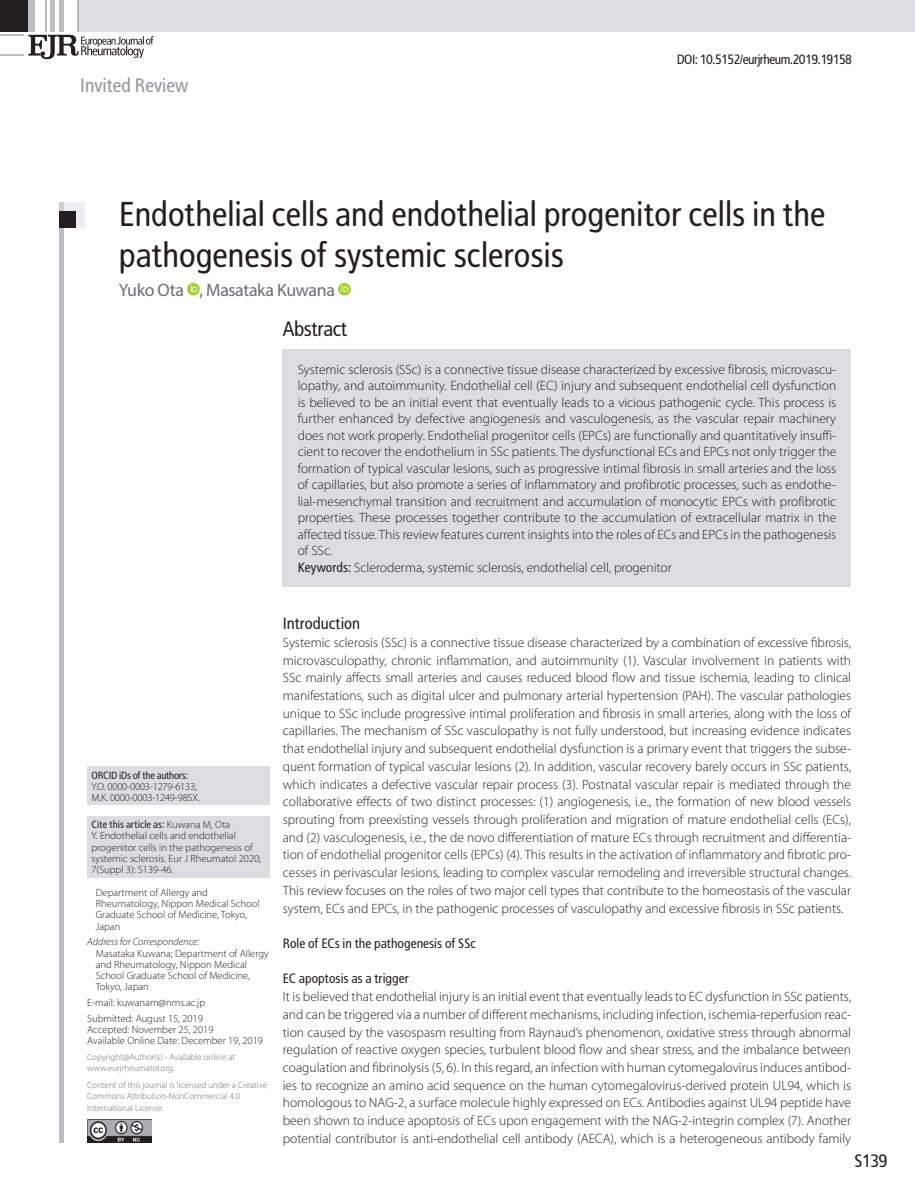
<style>
.page{position:relative;width:915px;height:1191px;background:#fff}
.page>*{position:absolute;margin:0;border:0;box-sizing:border-box;transform-origin:0 0}
.t1{font:34.5px/41.4px "Rotokas";color:#231f20}
.t2{font:21px "Rotokas";letter-spacing:-.02em;color:#231f20}
.t3{font:19.5px "Rotokas";color:#939598}
.t4{font:18px "Myriad Pro";letter-spacing:-.02em;color:#6c6d70}
.t5{font:18px "Rotokas";color:#231f20}
.t6{font:16.5px "Rotokas";color:#231f20}
.t7{font:300 13.5px/17.7px "Myriad Pro";color:#231f20;text-align:justify}
.t8{font:13.5px "Rotokas";color:#231f20}
.t9{font:13.5px "Rotokas";letter-spacing:-.04em;color:#231f20}
.t10{font:300 10.5px/11.2px "Myriad Pro";color:#231f20}
.t11{font:300 10.5px/11.2px "Myriad Pro";letter-spacing:-.02em;color:#231f20}
.t12{font:italic 300 10.5px "Myriad Pro";color:#231f20}
.t13{font:10.5px "Rotokas";letter-spacing:-.02em;color:#231f20}
.t14{font:300 9px/11.2px "Myriad Pro";color:#6c6d70}
.s1{font-family:"Rotokas";font-weight:400}
</style>
<div class="page">
<div style="left:78px;top:0;width:836px;height:31px;background:#dcdddf"></div>
<hr style="left:78px;top:0;width:1px;height:31px;background:#bdbec1">
<div style="left:0;top:0;width:31px;height:31px;background:#231f20"></div>
<div style="left:28px;top:0;width:7px;height:31px;background:#bdbec1"></div>
<hr style="left:45px;top:0;width:2px;height:31px;background:#bdbec1">
<div style="left:50px;top:0;width:5px;height:31px;background:#bdbec1"></div>
<div style="left:59px;top:0;width:5px;height:31px;background:#bdbec1"></div>
<svg style="left:0;top:35px;width:154px;height:24px"></svg>
<svg style="left:187px;top:283px;width:13px;height:12px"></svg>
<svg style="left:190px;top:285px;width:7px;height:7px"></svg>
<svg style="left:338px;top:283px;width:13px;height:12px"></svg>
<svg style="left:341px;top:285px;width:7px;height:7px"></svg>
<div style="left:59px;top:202px;width:5px;height:940px;background:#bdbec1"></div>
<svg style="left:59px;top:202px;width:26px;height:26px"></svg>
<div style="left:59px;top:211px;width:17px;height:17px;background:#231f20"></div>
<div style="left:283px;top:349px;width:567px;height:238px;background:#dcdddf"></div>
<div style="left:87px;top:816px;width:182px;height:61px;background:#dcdddf"></div>
<div style="left:87px;top:766px;width:182px;height:39px;background:#dcdddf"></div>
<img style="left:87px;top:1119px;width:65px;height:23px">
<p class="t3" style="left:80px;top:73px;width:109px">Invited Review</p>
<p class="t9" style="left:676px;top:51px;width:177px">DOI: 10.5152/eurjrheum.2019.19158</p>
<p class="t1" style="left:119px;top:192px;width:707px">Endothelial cells and endothelial progenitor cells in the pathogenesis of systemic sclerosis</p>
<p class="t4" style="left:119px;top:278px;width:217px">Yuko Ota , Masataka Kuwana</p>
<p class="t2" style="left:283px;top:316px;width:66px">Abstract</p>
<p class="t7" style="left:297px;top:361px;width:540px;line-height:16.5px">Systemic sclerosis (SSc) is a connective tissue disease characterized by excessive fibrosis, microvascu&shy;lopathy, and autoimmunity. Endothelial cell (EC) injury and subsequent endothelial cell dysfunction is believed to be an initial event that eventually leads to a vicious pathogenic cycle. This process is further enhanced by defective angiogenesis and vasculogenesis, as the vascular repair machinery does not work properly. Endothelial progenitor cells (EPCs) are functionally and quantitatively insuffi&shy;cient to recover the endothelium in SSc patients. The dysfunctional ECs and EPCs not only trigger the formation of typical vascular lesions, such as progressive intimal fibrosis in small arteries and the loss of capillaries, but also promote a series of inflammatory and profibrotic processes, such as endothe&shy;lial-mesenchymal transition and recruitment and accumulation of monocytic EPCs with profibrotic properties. These processes together contribute to the accumulation of extracellular matrix in the affected tissue. This review features current insights into the roles of ECs and EPCs in the pathogenesis of SSc.</p>
<p class="t7" style="left:297px;top:558px;width:375px"><span class="s1">Keywords:</span> Scleroderma, systemic sclerosis, endothelial cell, progenitor</p>
<p class="t13" style="left:91px;top:768px;width:98px">ORCID iDs of the authors:</p>
<p class="t11" style="left:91px;top:780px;width:110px">Y.O. 0000-0003-1279-6133;<br>M.K. 0000-0003-1249-985X.</p>
<p class="t10" style="left:91px;top:819px;width:171px"><span class="s1">Cite this article as:</span> Kuwana M, Ota<br>Y. Endothelial cells and endothelial progenitor cells in the pathogenesis of systemic sclerosis. Eur J Rheumatol 2020; 7(Suppl 3): S139-46.</p>
<p class="t10" style="left:96px;top:886px;width:165px">Department of Allergy and<br>Rheumatology, Nippon Medical School<br>Graduate School of Medicine, Tokyo,<br>Japan</p>
<p class="t12" style="left:87px;top:935px;width:114px">Address for Correspondence:</p>
<p class="t10" style="left:96px;top:947px;width:174px">Masataka Kuwana; Department of Allergy and Rheumatology, Nippon Medical<br>School Graduate School of Medicine,<br>Tokyo, Japan</p>
<p class="t10" style="left:87px;top:997px;width:119px">E-mail: kuwanam@nms.ac.jp</p>
<p class="t10" style="left:87px;top:1012px;width:117px">Submitted: August 15, 2019</p>
<p class="t10" style="left:87px;top:1024px;width:128px">Accepted: November 25, 2019</p>
<p class="t10" style="left:87px;top:1035px;width:177px">Available Online Date: December 19, 2019</p>
<p class="t14" style="left:87px;top:1051px;width:149px">Copyright@Author(s) - Available online at</p>
<p class="t14" style="left:87px;top:1062px;width:89px">www.eurjrheumatol.org.</p>
<p class="t14" style="left:87px;top:1079px;width:181px">Content of this journal is licensed under a Creative<br>Commons Attribution-NonCommercial 4.0<br>International License.</p>
<p class="t6" style="left:283px;top:613px;width:79px">Introduction</p>
<p class="t7" style="left:283px;top:633px;width:569px">Systemic sclerosis (SSc) is a connective tissue disease characterized by a combination of excessive fibrosis, microvasculopathy, chronic inflammation, and autoimmunity (1). Vascular involvement in patients with SSc mainly affects small arteries and causes reduced blood flow and tissue ischemia, leading to clinical manifestations, such as digital ulcer and pulmonary arterial hypertension (PAH). The vascular pathologies unique to SSc include progressive intimal proliferation and fibrosis in small arteries, along with the loss of capillaries. The mechanism of SSc vasculopathy is not fully understood, but increasing evidence indicates that endothelial injury and subsequent endothelial dysfunction is a primary event that triggers the subse&shy;quent formation of typical vascular lesions (2). In addition, vascular recovery barely occurs in SSc patients, which indicates a defective vascular repair process (3). Postnatal vascular repair is mediated through the collaborative effects of two distinct processes: (1) angiogenesis, i.e., the formation of new blood vessels sprouting from preexisting vessels through proliferation and migration of mature endothelial cells (ECs), and (2) vasculogenesis, i.e., the de novo differentiation of mature ECs through recruitment and differentia&shy;tion of endothelial progenitor cells (EPCs) (4). This results in the activation of inflammatory and fibrotic pro&shy;cesses in perivascular lesions, leading to complex vascular remodeling and irreversible structural changes.<br>This review focuses on the roles of two major cell types that contribute to the homeostasis of the vascular system, ECs and EPCs, in the pathogenic processes of vasculopathy and excessive fibrosis in SSc patients.</p>
<p class="t8" style="left:283px;top:935px;width:194px">Role of ECs in the pathogenesis of SSc</p>
<p class="t8" style="left:283px;top:970px;width:127px">EC apoptosis as a trigger</p>
<p class="t7" style="left:283px;top:987px;width:569px">It is believed that endothelial injury is an initial event that eventually leads to EC dysfunction in SSc patients, and can be triggered via a number of different mechanisms, including infection, ischemia-reperfusion reac&shy;tion caused by the vasospasm resulting from Raynaud’s phenomenon, oxidative stress through abnormal regulation of reactive oxygen species, turbulent blood flow and shear stress, and the imbalance between coagulation and fibrinolysis (5, 6). In this regard, an infection with human cytomegalovirus induces antibod&shy;ies to recognize an amino acid sequence on the human cytomegalovirus-derived protein UL94, which is homologous to NAG-2, a surface molecule highly expressed on ECs. Antibodies against UL94 peptide have been shown to induce apoptosis of ECs upon engagement with the NAG-2-integrin complex (7). Another potential contributor is anti-endothelial cell antibody (AECA), which is a heterogeneous antibody family</p>
<p class="t5" style="left:854px;top:1150px;width:34px">S139</p>
</div>
